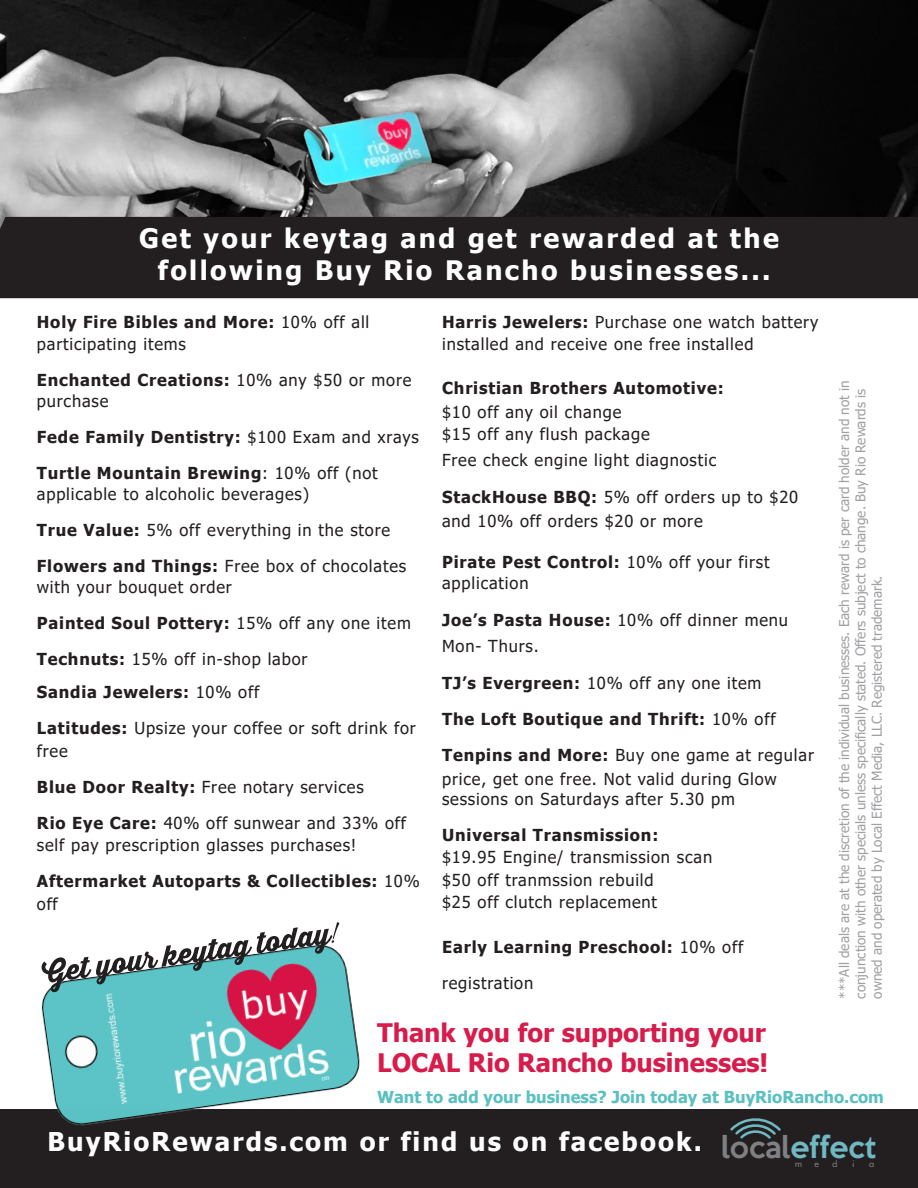
<style>
.page{position:relative;width:918px;height:1188px;background:#fff}
.page>*{position:absolute;margin:0;border:0;box-sizing:border-box;transform-origin:0 0}
.t1{font:500 27.75px "Keep Calm";color:#70b9c2}
.t2{font:700 26.85px/32.1px "Tahoma";letter-spacing:.09em;color:#fff;text-align:center}
.t3{font:700 25.8px "Tahoma";letter-spacing:.08em;color:#fff}
.t4{font:700 25.5px/30.6px "Tahoma";color:#d71c4b}
.t5{font:16.5px/22.5px "Tahoma";letter-spacing:.05em;color:#231f20}
.t6{font:700 16.5px/36px "Tahoma";letter-spacing:.05em;color:#231f20}
.t7{font:700 16.5px "Tahoma";color:#5ac0c1}
.t8{font:13.5px/16.2px "Tahoma";color:#a0a1a5}
.t9{font:9.15px "Futurist Fixed Width";color:#7e8082}
.s1{font-weight:700}
.s2{font-weight:400}
.s3{color:#7e8082}
</style>
<div class="page">
<img style="left:0;top:0;width:918px;height:217px">
<div style="left:0;top:217px;width:918px;height:81px;background:#231f20"></div>
<div style="left:0;top:1110px;width:918px;height:78px;background:#231f20"></div>
<img style="left:25px;top:923px;width:374px;height:203px">
<svg style="left:730px;top:1118px;width:51px;height:21px"></svg>
<svg style="left:41px;top:922px;width:298px;height:71px"></svg>
<svg style="left:322px;top:1076px;width:8px;height:5px"></svg>
<p class="t2" style="left:139px;top:223px;width:641px">Get your keytag and get rewarded at the following Buy Rio Rancho businesses...</p>
<p class="t5" style="left:37px;top:312px;width:334px"><span class="s1">Holy Fire Bibles and More:</span> 10% off all participating items</p>
<p class="t5" style="left:37px;top:371px;width:376px;line-height:21px"><span class="s1">Enchanted Creations:</span> 10% any $50 or more purchase</p>
<p class="t6" style="left:37px;top:420px;width:383px">Fede Family Dentistry: <span class="s2">$100 Exam and xrays</span></p>
<p class="t5" style="left:37px;top:464px;width:342px;line-height:21px"><span class="s1">Turtle Mountain Brewing</span>: 10% off (not applicable to alcoholic beverages)</p>
<p class="t5" style="left:37px;top:520px;width:355px"><span class="s1">True Value:</span> 5% off everything in the store</p>
<p class="t5" style="left:37px;top:557px;width:371px;line-height:21px"><span class="s1">Flowers and Things:</span> Free box of chocolates with your bouquet order</p>
<p class="t6" style="left:37px;top:606px;width:376px">Painted Soul Pottery: <span class="s2">15% off any one item</span></p>
<p class="t6" style="left:37px;top:644px;width:272px;line-height:33px">Technuts: <span class="s2">15% off in-shop labor<br></span>Sandia Jewelers: <span class="s2">10% off</span></p>
<p class="t5" style="left:37px;top:718px;width:380px"><span class="s1">Latitudes:</span> Upsize your coffee or soft drink for free</p>
<p class="t5" style="left:37px;top:777px;width:328px"><span class="s1">Blue Door Realty:</span> Free notary services</p>
<p class="t5" style="left:37px;top:813px;width:371px"><span class="s1">Rio Eye Care:</span> 40% off sunwear and 33% off self pay prescription glasses purchases!</p>
<p class="t6" style="left:37px;top:871px;width:384px;line-height:22.5px">Aftermarket Autoparts &amp; Collectibles: <span class="s2">10% off</span></p>
<p class="t5" style="left:442px;top:312px;width:378px"><span class="s1">Harris Jewelers:</span> Purchase one watch battery installed and receive one free installed</p>
<p class="t6" style="left:442px;top:377px;width:283px;line-height:24px">Christian Brothers Automotive: <span class="s2">$10 off any oil change</span></p>
<p class="t5" style="left:442px;top:424px;width:209px">$15 off any flush package</p>
<p class="t5" style="left:442px;top:450px;width:276px">Free check engine light diagnostic</p>
<p class="t5" style="left:442px;top:486px;width:358px;line-height:24px"><span class="s1">StackHouse BBQ:</span> 5% off orders up to $20 and 10% off orders $20 or more</p>
<p class="t5" style="left:442px;top:552px;width:329px;line-height:21px"><span class="s1">Pirate Pest Control:</span> 10% off your first application</p>
<p class="t5" style="left:442px;top:609px;width:348px;line-height:25.5px"><span class="s1">Joe’s Pasta House:</span> 10% off dinner menu<br>Mon- Thurs.</p>
<p class="t6" style="left:442px;top:666px;width:373px">TJ’s Evergreen: <span class="s2">10% off any one item<br></span>The Loft Boutique and Thrift: <span class="s2">10% off<br></span>Tenpins and More: <span class="s2">Buy one game at regular</span></p>
<p class="t5" style="left:442px;top:771px;width:336px;line-height:19.5px">price, get one free. Not valid during Glow sessions on Saturdays after 5.30 pm</p>
<p class="t6" style="left:442px;top:818px;width:218px">Universal Transmission:</p>
<p class="t5" style="left:442px;top:847px;width:272px">$19.95 Engine/ transmission scan</p>
<p class="t5" style="left:442px;top:870px;width:213px">$50 off tranmssion rebuild</p>
<p class="t5" style="left:442px;top:892px;width:217px">$25 off clutch replacement</p>
<p class="t6" style="left:442px;top:930px;width:303px">Early Learning Preschool: <span class="s2">10% off registration</span></p>
<p class="t4" style="left:377px;top:1018px;width:393px">Thank you for supporting your<br>LOCAL Rio Rancho businesses!</p>
<p class="t8" style="left:837px;top:999px;width:620px;rotate:-90deg">***All deals are at the discretion of the individual businesses. Each reward is per card holder and not in conjunction with other specials unless specifically stated. Offers subject to change. Buy Rio Rewards is owned and operated by Local Effect Media, LLC. Registered trademark.</p>
<p class="t7" style="left:377px;top:1085px;width:508px">Want to add your business? Join today at BuyRioRancho.com</p>
<p class="t3" style="left:47px;top:1123px;width:656px">BuyRioRewards.com or find us on facebook.</p>
<p class="t1" style="left:721px;top:1122px;width:157px"><span class="s3">local</span>effect</p>
<p class="t9" style="left:794px;top:1158px;width:84px">m e d i a</p>
</div>
